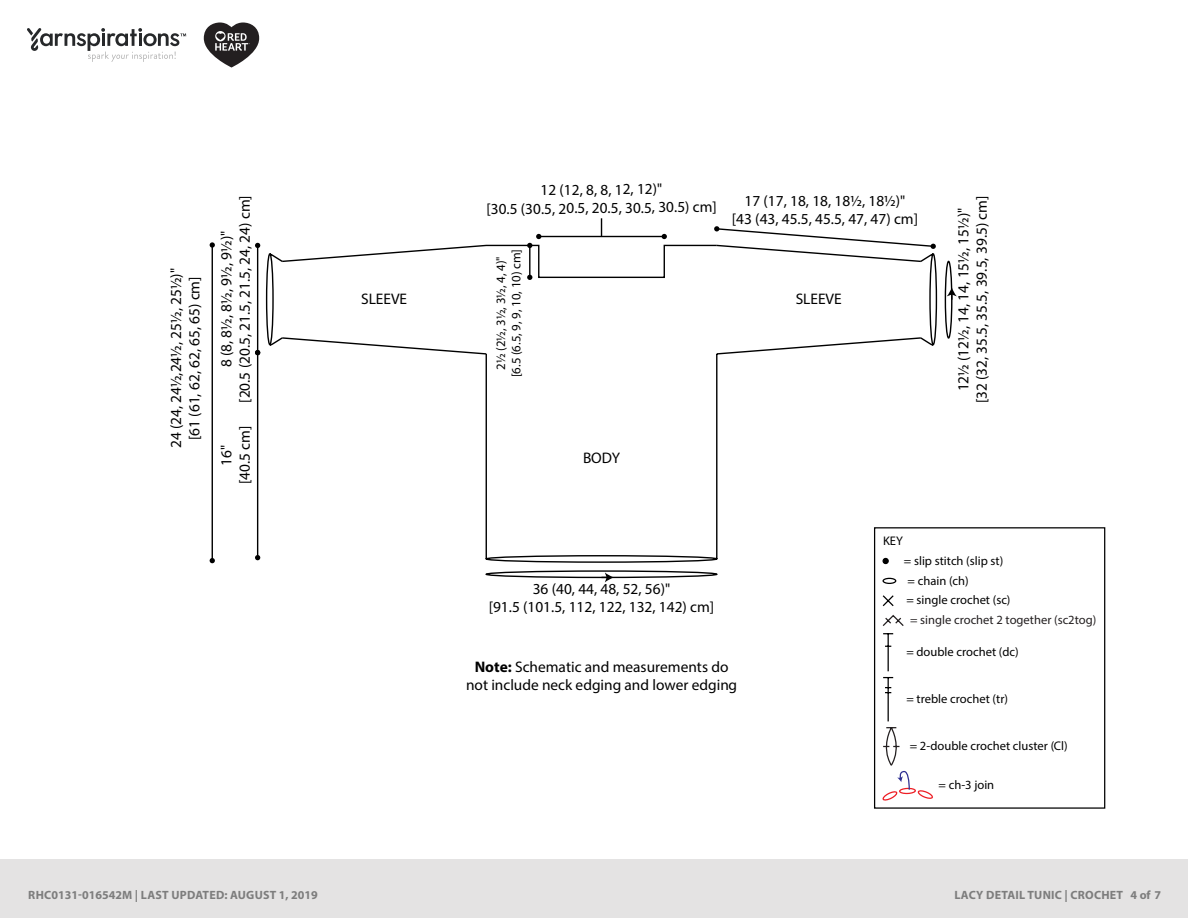
<style>
.page{position:relative;width:1188px;height:918px;background:#fff}
.page>*{position:absolute;margin:0;border:0;box-sizing:border-box;transform-origin:0 0}
.t1{font:15.3px/18.5px "Myriad Pro";color:#000;text-align:center}
.t2{font:12.75px/15.3px "Myriad Pro";color:#000;text-align:center}
.t3{font:12.6px/20px "Myriad Pro";color:#000}
.t4{font:12.6px "Myriad Pro";color:#231f20}
.t5{font:700 12px "Myriad Pro";letter-spacing:.02em;color:#7d7d7d}
.s1{font-weight:700}
</style>
<div class="page">
<div style="left:486px;top:570px;width:231px;height:8px;border:1px solid #000;border-radius:50%"></div>
<svg style="left:602px;top:572px;width:12px;height:10px"></svg>
<div style="left:945px;top:261px;width:7px;height:78px;border:1px solid #000;border-radius:50%"></div>
<svg style="left:947px;top:287px;width:10px;height:13px"></svg>
<svg style="left:485px;top:347px;width:402px;height:216px"></svg>
<svg style="left:284px;top:244px;width:434px;height:111px"></svg>
<hr style="left:257px;top:353px;width:1px;height:205px;background:#000">
<svg style="left:255px;top:555px;width:5px;height:5px"></svg>
<svg style="left:255px;top:243px;width:29px;height:112px"></svg>
<hr style="left:212px;top:245px;width:1px;height:316px;background:#000">
<svg style="left:210px;top:558px;width:5px;height:5px"></svg>
<svg style="left:210px;top:242px;width:5px;height:6px"></svg>
<svg style="left:527px;top:218px;width:411px;height:129px"></svg>
<div style="left:874px;top:527px;width:231px;height:281px;border:1px solid #000"></div>
<svg style="left:883px;top:558px;width:6px;height:6px"></svg>
<div style="left:883px;top:578px;width:13px;height:6px;border:1px solid #000;border-radius:50%"></div>
<hr style="left:888px;top:634px;width:1px;height:37px;background:#000">
<svg style="left:882px;top:595px;width:12px;height:12px"></svg>
<hr style="left:888px;top:678px;width:1px;height:43px;background:#000">
<svg style="left:885px;top:687px;width:6px;height:6px"></svg>
<svg style="left:882px;top:727px;width:51px;height:74px"></svg>
<svg style="left:882px;top:614px;width:22px;height:12px"></svg>
<div style="left:0;top:860px;width:1188px;height:58px;background:#e4e3e3"></div>
<svg style="left:27px;top:28px;width:159px;height:34px"></svg>
<svg style="left:204px;top:22px;width:55px;height:46px"></svg>
<p class="t1" style="left:166px;top:448px;width:182px;rotate:-90deg">24 (24, 24½,24½, 25½, 25½)" [61 (61, 62, 62, 65, 65) cm]</p>
<p class="t1" style="left:217px;top:403px;width:209px;rotate:-90deg">8 (8, 8½, 8½, 9½, 9½)"<br>[20.5 (20.5, 21.5, 21.5, 24, 24) cm]</p>
<p class="t1" style="left:217px;top:484px;width:60px;rotate:-90deg">16"<br>[40.5 cm]</p>
<p class="t1" style="left:486px;top:182px;width:232px;rotate:-1deg">12 (12, 8, 8, 12, 12)"<br>[30.5 (30.5, 20.5, 20.5, 30.5, 30.5) cm]</p>
<p class="t1" style="left:732px;top:191px;width:188px">17 (17, 18, 18, 18½, 18½)"<br>[43 (43, 45.5, 45.5, 47, 47) cm]</p>
<p class="t1" style="left:954px;top:403px;width:209px;rotate:-90deg">12½ (12½, 14, 14, 15½, 15½)"<br>[32 (32, 35.5, 35.5, 39.5, 39.5) cm]</p>
<p class="t2" style="left:493px;top:377px;width:130px;rotate:-90deg">2½ (2½, 3½, 3½, 4, 4)" [6.5 (6.5, 9, 9, 10, 10) cm]</p>
<p class="t1" style="left:361px;top:290px;width:48px">SLEEVE</p>
<p class="t1" style="left:796px;top:290px;width:48px">SLEEVE</p>
<p class="t1" style="left:583px;top:448px;width:39px">BODY</p>
<p class="t1" style="left:489px;top:579px;width:227px">36 (40, 44, 48, 52, 56)"<br>[91.5 (101.5, 112, 122, 132, 142) cm]</p>
<p class="t1" style="left:466px;top:657px;width:273px"><span class="s1">Note:</span> Schematic and measurements do not include neck edging and lower edging</p>
<p class="t3" style="left:883px;top:530px;width:21px">KEY</p>
<p class="t3" style="left:904px;top:550px;width:101px">= slip stitch (slip st) = chain (ch)</p>
<p class="t3" style="left:906px;top:590px;width:106px">= single crochet (sc)</p>
<p class="t4" style="left:910px;top:612px;width:188px">= single crochet 2 together (sc2tog)</p>
<p class="t3" style="left:906px;top:642px;width:114px">= double crochet (dc)</p>
<p class="t3" style="left:906px;top:689px;width:103px">= treble crochet (tr)</p>
<p class="t3" style="left:910px;top:736px;width:159px">= 2-double crochet cluster (Cl)</p>
<p class="t3" style="left:939px;top:775px;width:57px">= ch-3 join</p>
<p class="t5" style="left:28px;top:887px;width:291px">RHC0131-016542M | LAST UPDATED: AUGUST 1, 2019</p>
<p class="t5" style="left:955px;top:887px;width:208px">LACY DETAIL TUNIC | CROCHET 4 of 7</p>
</div>
